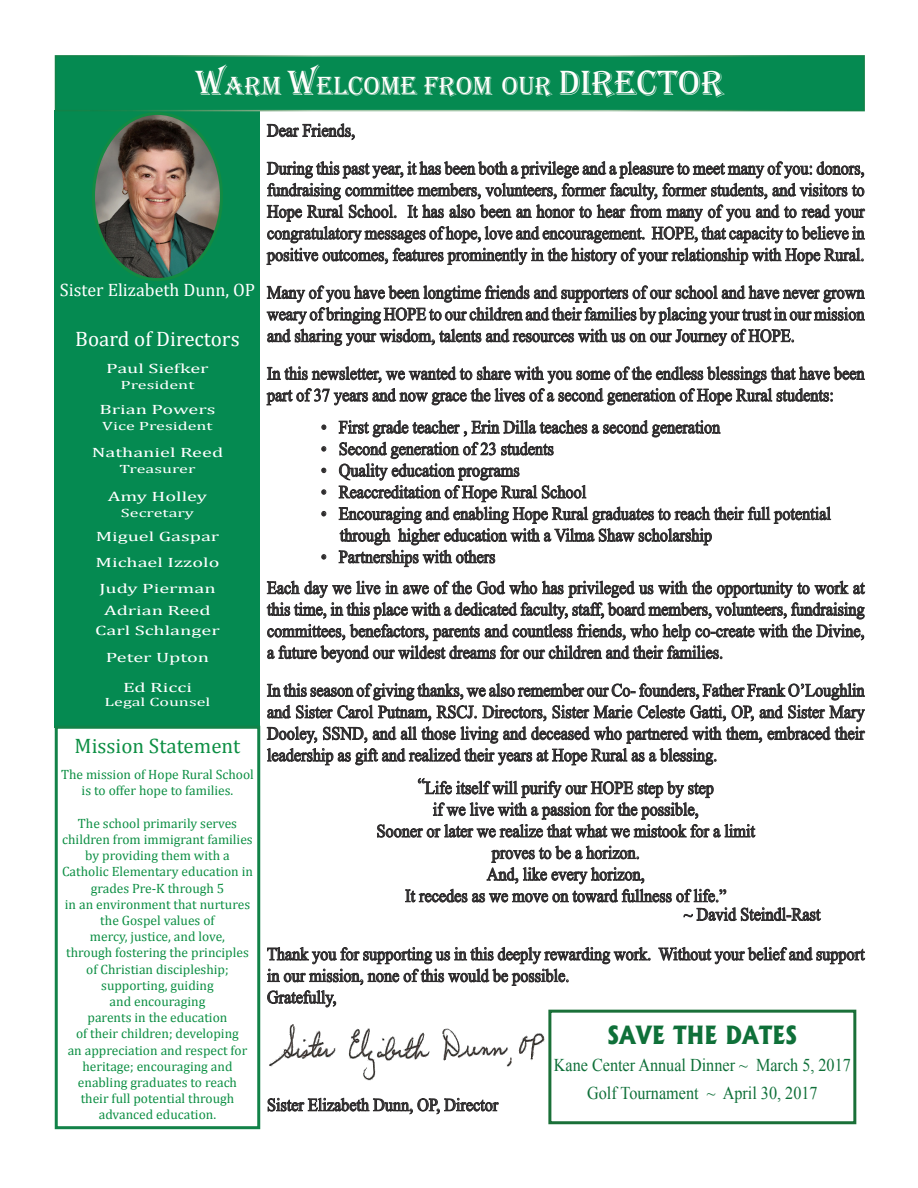
<style>
.page{position:relative;width:918px;height:1188px;background:#fff}
.page>*{position:absolute;margin:0;border:0;box-sizing:border-box;transform-origin:0 0}
.t1{font:27px "Algerian";color:#fffefc}
.t2{font:800 24px "Albertus";color:#0f7039;scale:.9 1}
.t3{font:21px "Cambria";color:#fff}
.t4{font:21px "Cambria";color:#0d8f44}
.t5{font:18px/21.6px "Times New Roman";color:#2f2d2e;text-align:justify;scale:.9 1}
.t6{font:18px "Times New Roman";color:#0f7039;scale:.9 1}
.t7{font:18px "Cambria";color:#fff}
.t8{font:13.5px/16.2px "Cambria";color:#0d8f44;text-align:center}
.t9{font:13.5px "Cambria";color:#fff;scale:1.5 1}
.t10{font:12px "Cambria";color:#fff;scale:1.5 1}
.s1{font-size:36px}
</style>
<div class="page">
<div style="left:55px;top:110px;width:205px;height:618px;background:#058a51"></div>
<svg style="left:267px;top:123px;width:88px;height:17px"></svg>
<svg style="left:266px;top:161px;width:599px;height:104px"></svg>
<svg style="left:266px;top:285px;width:599px;height:61px"></svg>
<svg style="left:266px;top:366px;width:599px;height:40px"></svg>
<svg style="left:321px;top:424px;width:6px;height:6px"></svg>
<svg style="left:321px;top:446px;width:6px;height:6px"></svg>
<svg style="left:321px;top:467px;width:6px;height:6px"></svg>
<svg style="left:321px;top:489px;width:6px;height:6px"></svg>
<svg style="left:321px;top:511px;width:6px;height:6px"></svg>
<svg style="left:321px;top:554px;width:6px;height:6px"></svg>
<svg style="left:338px;top:420px;width:493px;height:147px"></svg>
<svg style="left:266px;top:580px;width:599px;height:83px"></svg>
<svg style="left:267px;top:683px;width:598px;height:83px"></svg>
<svg style="left:377px;top:778px;width:379px;height:60px"></svg>
<svg style="left:405px;top:845px;width:416px;height:76px"></svg>
<div style="left:55px;top:726px;width:205px;height:403px;border:3px solid #128248"></div>
<img style="left:96px;top:116px;width:123px;height:161px">
<div style="left:92px;top:112px;width:131px;height:169px;border:3px solid #128b43;border-radius:50%"></div>
<svg style="left:267px;top:947px;width:598px;height:178px"></svg>
<div style="left:56px;top:56px;width:808px;height:55px;background:#058a51"></div>
<p class="t1" style="left:196px;top:71px;width:507px"><span class="s1">W</span>ARM <span class="s1">W</span>ELCOME FROM OUR <span class="s1">DIRECTOR</span></p>
<p class="t7" style="left:60px;top:279px;width:197px">Sister Elizabeth Dunn, OP</p>
<p class="t3" style="left:75px;top:327px;width:166px">Board of Directors</p>
<p class="t9" style="left:106px;top:360px;width:70px">Paul Siefker</p>
<p class="t10" style="left:121px;top:378px;width:51px">President</p>
<p class="t9" style="left:99px;top:402px;width:79px">Brian Powers</p>
<p class="t10" style="left:102px;top:419px;width:75px">Vice President</p>
<p class="t9" style="left:92px;top:444px;width:89px">Nathaniel Reed</p>
<p class="t10" style="left:120px;top:462px;width:52px">Treasurer</p>
<p class="t9" style="left:108px;top:488px;width:68px">Amy Holley</p>
<p class="t10" style="left:121px;top:506px;width:50px">Secretary</p>
<p class="t9" style="left:96px;top:528px;width:84px">Miguel Gaspar</p>
<p class="t9" style="left:96px;top:555px;width:84px">Michael Izzolo</p>
<p class="t9" style="left:99px;top:580px;width:79px">Judy Pierman</p>
<p class="t9" style="left:104px;top:602px;width:73px">Adrian Reed</p>
<p class="t9" style="left:95px;top:623px;width:85px">Carl Schlanger</p>
<p class="t9" style="left:106px;top:650px;width:70px">Peter Upton</p>
<p class="t9" style="left:123px;top:679px;width:47px">Ed Ricci</p>
<p class="t10" style="left:105px;top:695px;width:72px">Legal Counsel</p>
<p class="t4" style="left:75px;top:733px;width:167px">Mission Statement</p>
<p class="t8" style="left:61px;top:767px;width:194px">The mission of Hope Rural School</p>
<p class="t8" style="left:82px;top:783px;width:153px">is to offer hope to families.</p>
<p class="t8" style="left:62px;top:815px;width:192px">The school primarily serves children from immigrant families by providing them with a</p>
<p class="t8" style="left:62px;top:864px;width:192px">Catholic Elementary education in grades Pre-K through 5</p>
<p class="t8" style="left:65px;top:896px;width:187px">in an environment that nurtures</p>
<p class="t8" style="left:100px;top:912px;width:116px">the Gospel values of</p>
<p class="t8" style="left:90px;top:929px;width:137px">mercy, justice, and love,</p>
<p class="t8" style="left:66px;top:945px;width:184px">through fostering the principles</p>
<p class="t8" style="left:86px;top:961px;width:144px">of Christian discipleship; supporting, guiding</p>
<p class="t8" style="left:110px;top:993px;width:97px">and encouraging</p>
<p class="t8" style="left:88px;top:1010px;width:141px">parents in the education</p>
<p class="t8" style="left:68px;top:1026px;width:181px">of their children; developing an appreciation and respect for heritage; encouraging and</p>
<p class="t8" style="left:78px;top:1074px;width:161px">enabling graduates to reach</p>
<p class="t8" style="left:81px;top:1091px;width:155px">their full potential through advanced education.</p>
<p class="t5" style="left:267px;top:119px;width:99px">Dear Friends,</p>
<p class="t5" style="left:267px;top:157px;width:666px">During this past year, it has been both a privilege and a pleasure to meet many of you: donors, fundraising committee members, volunteers, former faculty, former students, and visitors to Hope Rural School. It has also been an honor to hear from many of you and to read your congratulatory messages of hope, love and encouragement. HOPE, that capacity to believe in positive outcomes, features prominently in the history of your relationship with Hope Rural.</p>
<p class="t5" style="left:267px;top:281px;width:665px">Many of you have been longtime friends and supporters of our school and have never grown weary of bringing HOPE to our children and their families by placing your trust in our mission and sharing your wisdom, talents and resources with us on our Journey of HOPE.</p>
<p class="t5" style="left:267px;top:362px;width:665px">In this newsletter, we wanted to share with you some of the endless blessings that have been part of 37 years and now grace the lives of a second generation of Hope Rural students:</p>
<p class="t5" style="left:321px;top:416px;width:445px">• First grade teacher , Erin Dilla teaches a second generation</p>
<p class="t5" style="left:321px;top:438px;width:260px">• Second generation of 23 students</p>
<p class="t5" style="left:321px;top:459px;width:222px">• Quality education programs</p>
<p class="t5" style="left:321px;top:481px;width:296px">• Reaccreditation of Hope Rural School</p>
<p class="t5" style="left:321px;top:502px;width:568px">• Encouraging and enabling Hope Rural graduates to reach their full potential</p>
<p class="t5" style="left:340px;top:524px;width:415px">through higher education with a Vilma Shaw scholarship</p>
<p class="t5" style="left:321px;top:546px;width:195px">• Partnerships with others</p>
<p class="t5" style="left:267px;top:577px;width:666px">Each day we live in awe of the God who has privileged us with the opportunity to work at this time, in this place with a dedicated faculty, staff, board members, volunteers, fundraising committees, benefactors, parents and countless friends, who help co-create with the Divine, a future beyond our wildest dreams for our children and their families.</p>
<p class="t5" style="left:267px;top:679px;width:666px">In this season of giving thanks, we also remember our Co- founders, Father Frank O’Loughlin and Sister Carol Putnam, RSCJ. Directors, Sister Marie Celeste Gatti, OP, and Sister Mary Dooley, SSND, and all those living and deceased who partnered with them, embraced their leadership as gift and realized their years at Hope Rural as a blessing.</p>
<p class="t5" style="left:418px;top:777px;width:330px">“Life itself will purify our HOPE step by step</p>
<p class="t5" style="left:433px;top:798px;width:297px">if we live with a passion for the possible,</p>
<p class="t5" style="left:377px;top:820px;width:422px">Sooner or later we realize that what we mistook for a limit</p>
<p class="t5" style="left:492px;top:841px;width:166px">proves to be a horizon.</p>
<p class="t5" style="left:487px;top:863px;width:177px">And, like every horizon,</p>
<p class="t5" style="left:405px;top:885px;width:358px">It recedes as we move on toward fullness of life.”</p>
<p class="t5" style="left:684px;top:903px;width:153px">~ David Steindl-Rast</p>
<p class="t5" style="left:267px;top:943px;width:666px">Thank you for supporting us in this deeply rewarding work. Without your belief and support in our mission, none of this would be possible.</p>
<p class="t5" style="left:267px;top:986px;width:79px">Gratefully,</p>
<p class="t5" style="left:267px;top:1094px;width:258px">Sister Elizabeth Dunn, OP, Director</p>
<p class="t2" style="left:608px;top:1020px;width:212px">SAVE THE DATES</p>
<p class="t6" style="left:554px;top:1053px;width:332px">Kane Center Annual Dinner ~ March 5, 2017</p>
<p class="t6" style="left:587px;top:1081px;width:258px">Golf Tournament ~ April 30, 2017</p>
</div>
